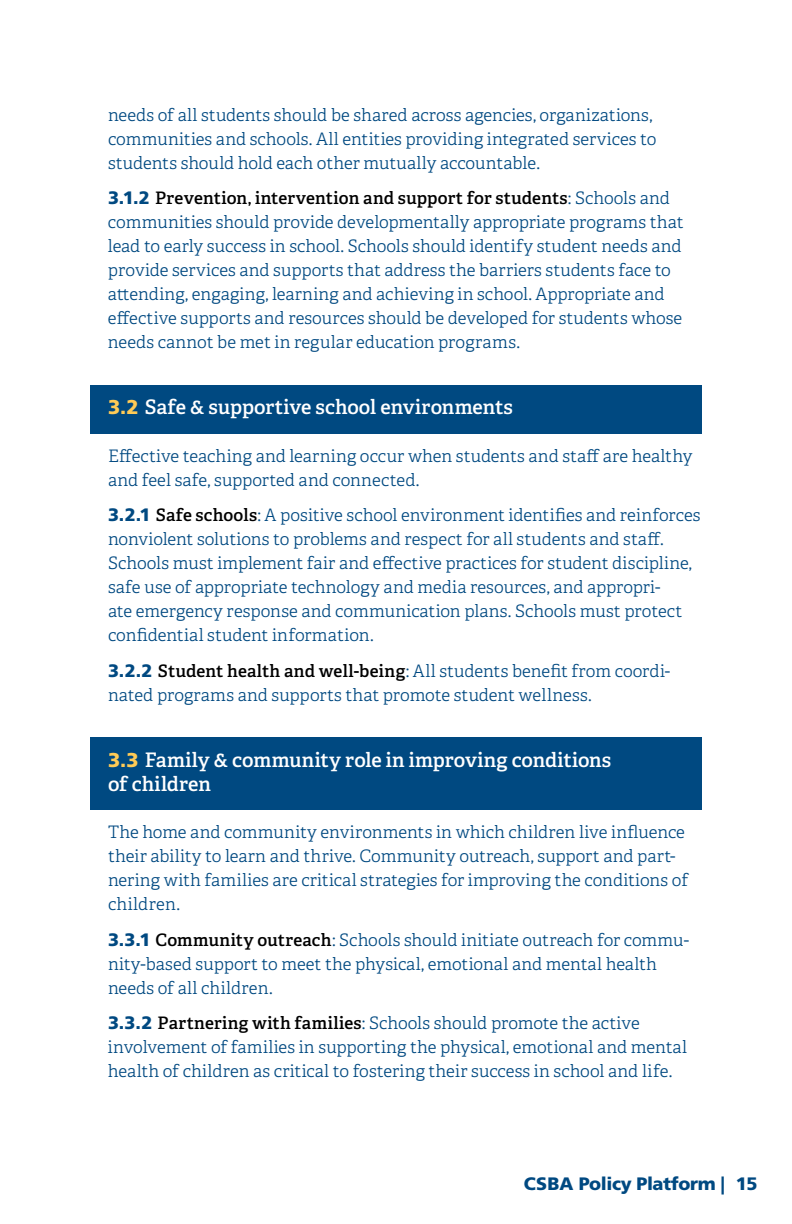
<style>
.page{position:relative;width:792px;height:1224px;background:#fff}
.page>*{position:absolute;margin:0;border:0;box-sizing:border-box;transform-origin:0 0}
.t1{font:600 20px/24px "Adelle";color:#fff}
.t2{font:900 18px "Frutiger LT Std";letter-spacing:-.02em;color:#004981}
.t3{font:300 17.2px/24px "Adelle";color:#004981}
.s1{font-family:"Frutiger LT Std";font-weight:900;font-size:18px}
.s2{font-weight:600;color:#000}
.s3{font-family:"Frutiger LT Std";font-weight:900;color:#ffcb56}
</style>
<div class="page">
<div style="left:90px;top:385px;width:612px;height:49px;background:#004981"></div>
<div style="left:90px;top:737px;width:612px;height:73px;background:#004981"></div>
<p class="t3" style="left:108px;top:103px;width:550px">needs of all students should be shared across agencies, organizations, communities and schools. All entities providing integrated services to students should hold each other mutually accountable.</p>
<p class="t3" style="left:108px;top:187px;width:577px"><span class="s1">3.1.2</span> <span class="s2">Prevention, intervention and support for students</span>: Schools and communities should provide developmentally appropriate programs that lead to early success in school. Schools should identify student needs and provide services and supports that address the barriers students face to attending, engaging, learning and achieving in school. Appropriate and effective supports and resources should be developed for students whose needs cannot be met in regular education programs.</p>
<p class="t1" style="left:108px;top:395px;width:407px"><span class="s3">3.2</span> Safe &amp; supportive school environments</p>
<p class="t3" style="left:108px;top:444px;width:586px">Effective teaching and learning occur when students and staff are healthy and feel safe, supported and connected.</p>
<p class="t3" style="left:108px;top:504px;width:594px"><span class="s1">3.2.1</span> <span class="s2">Safe schools</span>: A positive school environment identifies and reinforces nonviolent solutions to problems and respect for all students and staff.<br>Schools must implement fair and effective practices for student discipline, safe use of appropriate technology and media resources, and appropri-<br>ate emergency response and communication plans. Schools must protect confidential student information.</p>
<p class="t3" style="left:108px;top:659px;width:564px"><span class="s1">3.2.2</span> <span class="s2">Student health and well-being</span>: All students benefit from coordi&shy;nated programs and supports that promote student wellness.</p>
<p class="t1" style="left:108px;top:748px;width:505px"><span class="s3">3.3</span> Family &amp; community role in improving conditions of children</p>
<p class="t3" style="left:108px;top:821px;width:582px">The home and community environments in which children live influence their ability to learn and thrive. Community outreach, support and part&shy;nering with families are critical strategies for improving the conditions of children.</p>
<p class="t3" style="left:108px;top:928px;width:583px"><span class="s1">3.3.1</span> <span class="s2">Community outreach</span>: Schools should initiate outreach for commu&shy;nity-based support to meet the physical, emotional and mental health needs of all children.</p>
<p class="t3" style="left:108px;top:1012px;width:581px"><span class="s1">3.3.2</span> <span class="s2">Partnering with families</span>: Schools should promote the active involvement of families in supporting the physical, emotional and mental health of children as critical to fostering their success in school and life.</p>
<p class="t2" style="left:524px;top:1172px;width:235px">CSBA Policy Platform | 15</p>
</div>
